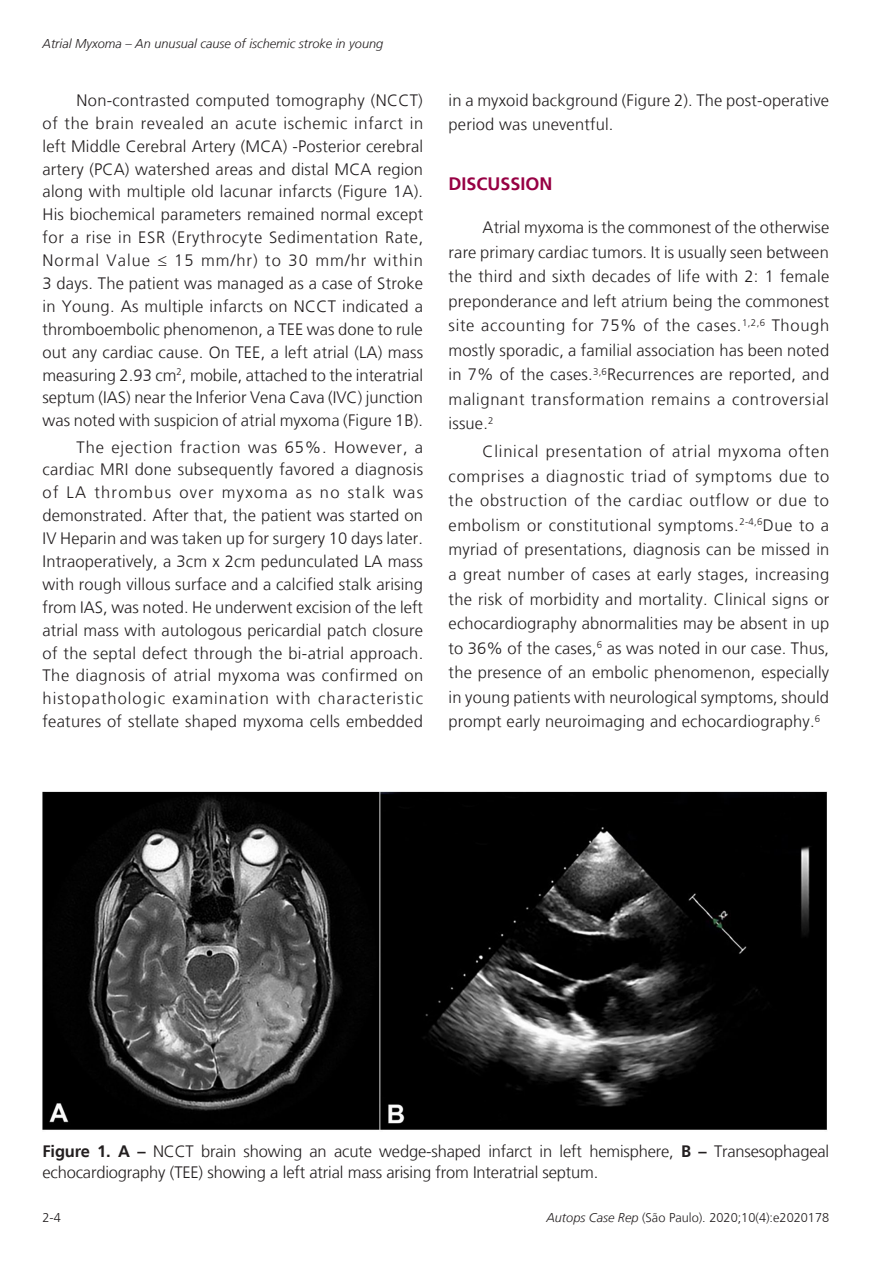
<style>
.page{position:relative;width:893px;height:1263px;background:#fff}
.page>*{position:absolute;margin:0;border:0;box-sizing:border-box;transform-origin:0 0}
.Heading1{font:700 18px "Frutiger LT";color:#970044}
.Paragraph{font:300 16.5px/23px "Frutiger LT";letter-spacing:.01em;color:#231f20;text-align:justify}
.FigureCaption{font:300 16.5px/21px "Frutiger LT";letter-spacing:-.01em;color:#231f20}
.t1{font:italic 300 12.75px "Frutiger LT";color:#231f20}
.t2{font:300 12.75px "Frutiger LT";color:#231f20}
.s1{font-weight:700}
.s2{font-style:italic}
</style>
<div class="page">
<img style="left:43px;top:792px;width:784px;height:338px">
<p class="t1" style="left:43px;top:37px;width:342px">Atrial Myxoma – An unusual cause of ischemic stroke in young</p>
<p class="Paragraph" style="left:43px;top:89px;width:382px;text-indent:34px">Non-contrasted computed tomography (NCCT) of the brain revealed an acute ischemic infarct in left Middle Cerebral Artery (MCA) -Posterior cerebral artery (PCA) watershed areas and distal MCA region along with multiple old lacunar infarcts (Figure 1A).<br>His biochemical parameters remained normal except for a rise in ESR (Erythrocyte Sedimentation Rate, Normal Value ≤ 15 mm/hr) to 30 mm/hr within 3 days. The patient was managed as a case of Stroke in Young. As multiple infarcts on NCCT indicated a thromboembolic phenomenon, a TEE was done to rule out any cardiac cause. On TEE, a left atrial (LA) mass measuring 2.93 cm<sup>2</sup>, mobile, attached to the interatrial septum (IAS) near the Inferior Vena Cava (IVC) junction was noted with suspicion of atrial myxoma (Figure 1B).</p>
<p class="Paragraph" style="left:43px;top:436px;width:382px;text-indent:34px">The ejection fraction was 65%. However, a cardiac MRI done subsequently favored a diagnosis of LA thrombus over myxoma as no stalk was demonstrated. After that, the patient was started on IV Heparin and was taken up for surgery 10 days later.<br>Intraoperatively, a 3cm x 2cm pedunculated LA mass with rough villous surface and a calcified stalk arising from IAS, was noted. He underwent excision of the left atrial mass with autologous pericardial patch closure of the septal defect through the bi-atrial approach.<br>The diagnosis of atrial myxoma was confirmed on histopathologic examination with characteristic features of stellate shaped myxoma cells embedded</p>
<p class="Paragraph" style="left:449px;top:88px;width:382px;line-height:24.6px">in a myxoid background (Figure 2). The post-operative period was uneventful.</p>
<p class="Heading1" style="left:449px;top:173px;width:106px">DISCUSSION</p>
<p class="Paragraph" style="left:449px;top:215px;width:382px;line-height:24.6px;text-indent:34px">Atrial myxoma is the commonest of the otherwise rare primary cardiac tumors. It is usually seen between the third and sixth decades of life with 2: 1 female preponderance and left atrium being the commonest site accounting for 75% of the cases.<sup>1,2,6</sup> Though mostly sporadic, a familial association has been noted in 7% of the cases.<sup>3,6</sup>Recurrences are reported, and malignant transformation remains a controversial issue.<sup>2</sup></p>
<p class="Paragraph" style="left:449px;top:439px;width:382px;line-height:24.6px;text-indent:34px">Clinical presentation of atrial myxoma often comprises a diagnostic triad of symptoms due to the obstruction of the cardiac outflow or due to embolism or constitutional symptoms.<sup>2-4,6</sup>Due to a myriad of presentations, diagnosis can be missed in a great number of cases at early stages, increasing the risk of morbidity and mortality. Clinical signs or echocardiography abnormalities may be absent in up to 36% of the cases,<sup>6</sup> as was noted in our case. Thus, the presence of an embolic phenomenon, especially in young patients with neurological symptoms, should prompt early neuroimaging and echocardiography.<sup>6</sup></p>
<p class="FigureCaption" style="left:43px;top:1141px;width:788px"><span class="s1">Figure 1. A –</span> NCCT brain showing an acute wedge-shaped infarct in left hemisphere, <span class="s1">B –</span> Transesophageal echocardiography (TEE) showing a left atrial mass arising from Interatrial septum.</p>
<p class="t2" style="left:43px;top:1210px;width:20px">2-4</p>
<p class="t2" style="left:546px;top:1210px;width:284px"><span class="s2">Autops Case Rep</span> (São Paulo). 2020;10(4):e2020178</p>
</div>
